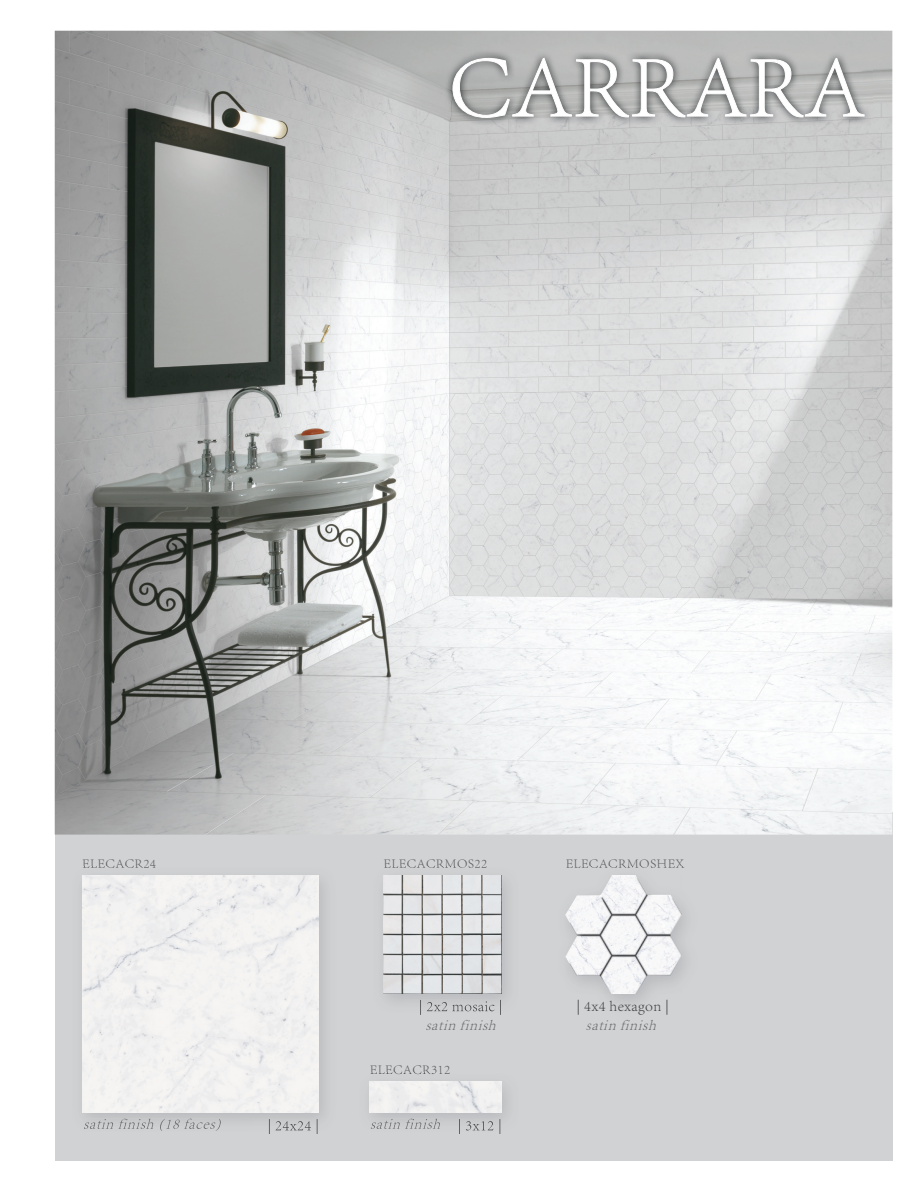
<style>
.page{position:relative;width:918px;height:1188px;background:#fff}
.page>*{position:absolute;margin:0;border:0;box-sizing:border-box;transform-origin:0 0}
.t1{font:300 90px "Adobe Song Std";color:#fff}
.t2{font:italic 300 15px "Adobe Song Std";color:#69696c}
.t3{font:300 15px "Adobe Song Std";letter-spacing:.025em;color:#3e3e3f}
.t4{font:300 13.5px "Adobe Song Std";letter-spacing:.025em;color:#57585a}
</style>
<div class="page">
<div style="left:55px;top:812px;width:837px;height:349px;background:#d1d2d4"></div>
<img style="left:55px;top:31px;width:837px;height:804px">
<img style="left:82px;top:882px;width:242px;height:252px">
<img style="left:83px;top:866px;width:73px;height:2px">
<img style="left:253px;top:1119px;width:64px;height:15px">
<div style="left:82px;top:875px;width:237px;height:237px;background:#f2f2f1"></div>
<img style="left:383px;top:875px;width:124px;height:126px">
<img style="left:384px;top:866px;width:103px;height:2px">
<img style="left:405px;top:1000px;width:96px;height:14px">
<img style="left:384px;top:875px;width:117px;height:118px">
<img style="left:565px;top:911px;width:119px;height:91px">
<img style="left:566px;top:866px;width:118px;height:2px">
<img style="left:566px;top:875px;width:116px;height:119px">
<img style="left:444px;top:50px;width:428px;height:76px">
<svg style="left:453px;top:57px;width:412px;height:61px"></svg>
<img style="left:369px;top:1074px;width:138px;height:60px">
<img style="left:370px;top:1072px;width:80px;height:2px">
<img style="left:444px;top:1119px;width:56px;height:15px">
<img style="left:370px;top:1082px;width:131px;height:30px">
<img style="left:83px;top:1118px;width:139px;height:13px">
<img style="left:370px;top:1118px;width:73px;height:11px">
<h1 class="t1" style="left:449px;top:35px;width:418px">CARRARA</h1>
<p class="t4" style="left:82px;top:855px;width:75px">ELECACR24</p>
<p class="t4" style="left:384px;top:855px;width:105px">ELECACRMOS22</p>
<p class="t4" style="left:566px;top:855px;width:120px">ELECACRMOSHEX</p>
<p class="t3" style="left:576px;top:998px;width:94px">| 4x4 hexagon |</p>
<p class="t2" style="left:425px;top:1016px;width:76px">satin finish</p>
<p class="t2" style="left:586px;top:1016px;width:76px">satin finish</p>
<p class="t4" style="left:370px;top:1062px;width:82px">ELECACR312</p>
</div>
